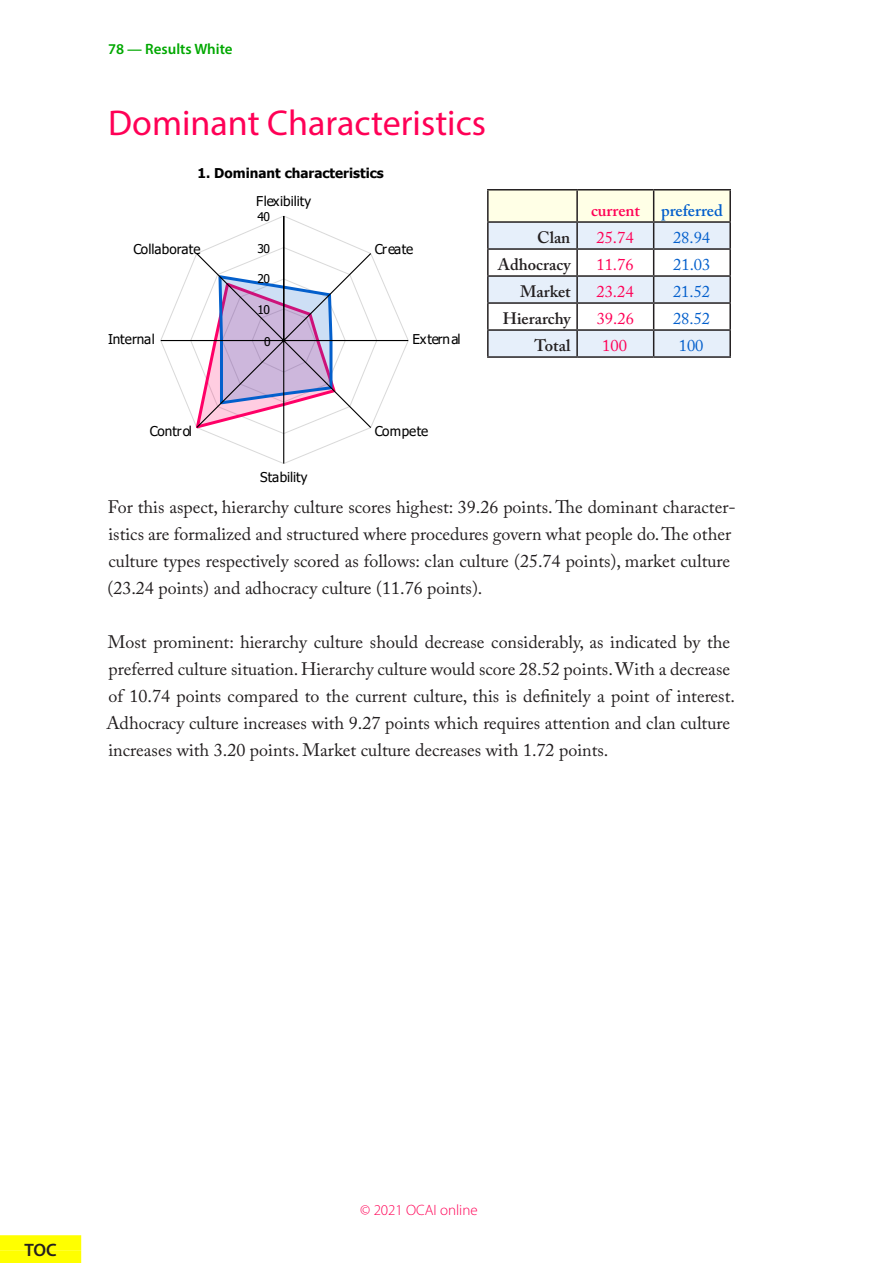
<style>
.page{position:relative;width:893px;height:1263px;background:#fff}
.page>*{position:absolute;margin:0;border:0;box-sizing:border-box;transform-origin:0 0}
.Chapter_Sub_Title{font:36px "Myriad Pro";color:#ff0056}
.Body{font:18px/27px "Adobe Caslon Pro";color:#231f20}
.Sidebar{font:600 18px "Myriad Pro";color:#231f20}
.Body_Align_right_cul{font:600 16.5px "Adobe Caslon Pro";color:#231f20}
.Body_Small_Align_Cen{font:16.5px "Adobe Caslon Pro";color:#ff0056}
.Body_Small_Align_Cen-2{font:16.5px "Adobe Caslon Pro";color:#035fcc}
.Body_Small_Align_Cen-3{font:600 16.5px "Adobe Caslon Pro";color:#035fcc}
.Body_Small_Align_Cen-4{font:600 16.5px "Adobe Caslon Pro";color:#ff0056}
.Body_Align_center{font:16.5px "Adobe Caslon Pro";color:#ff0056}
.Body_Align_center-2{font:16.5px "Adobe Caslon Pro";color:#035fcc}
.Header_Left{font:600 15px "Myriad Pro";color:#00a800}
.Footer_Center{font:300 15px "Myriad Pro";color:#ff0056}
.t1{font:13.5px "Tahoma";color:#000}
.t2{font:700 13.5px "Tahoma";color:#000}
.t3{font:12px "Tahoma";letter-spacing:-.045em;color:#000}
</style>
<div class="page">
<svg style="left:160px;top:215px;width:249px;height:249px"></svg>
<div style="left:0;top:1235px;width:81px;height:15px;background:#ff0"></div>
<div style="left:0;top:1250px;width:81px;height:13px;background:#ff0"></div>
<hr style="left:487px;top:189px;width:90px;height:2px;background:#231f20">
<hr style="left:487px;top:191px;width:2px;height:30px;background:#231f20">
<hr style="left:577px;top:189px;width:77px;height:2px;background:#231f20">
<hr style="left:654px;top:189px;width:77px;height:2px;background:#231f20">
<hr style="left:729px;top:191px;width:2px;height:30px;background:#231f20">
<hr style="left:487px;top:221px;width:90px;height:2px;background:#231f20">
<hr style="left:487px;top:223px;width:2px;height:25px;background:#231f20">
<hr style="left:654px;top:221px;width:77px;height:2px;background:#231f20">
<hr style="left:729px;top:223px;width:2px;height:25px;background:#231f20">
<hr style="left:487px;top:248px;width:90px;height:2px;background:#231f20">
<hr style="left:487px;top:250px;width:2px;height:25px;background:#231f20">
<hr style="left:654px;top:248px;width:77px;height:2px;background:#231f20">
<hr style="left:729px;top:250px;width:2px;height:25px;background:#231f20">
<hr style="left:487px;top:275px;width:90px;height:2px;background:#231f20">
<hr style="left:487px;top:277px;width:2px;height:25px;background:#231f20">
<hr style="left:654px;top:275px;width:77px;height:2px;background:#231f20">
<hr style="left:729px;top:277px;width:2px;height:25px;background:#231f20">
<hr style="left:487px;top:302px;width:90px;height:2px;background:#231f20">
<hr style="left:487px;top:304px;width:2px;height:25px;background:#231f20">
<hr style="left:654px;top:302px;width:77px;height:2px;background:#231f20">
<hr style="left:729px;top:304px;width:2px;height:25px;background:#231f20">
<hr style="left:487px;top:329px;width:90px;height:2px;background:#231f20">
<hr style="left:487px;top:331px;width:2px;height:25px;background:#231f20">
<hr style="left:654px;top:329px;width:77px;height:2px;background:#231f20">
<svg style="left:488px;top:190px;width:242px;height:166px"></svg>
<hr style="left:729px;top:331px;width:2px;height:25px;background:#231f20">
<hr style="left:487px;top:356px;width:90px;height:2px;background:#231f20">
<hr style="left:577px;top:356px;width:77px;height:2px;background:#231f20">
<hr style="left:654px;top:356px;width:77px;height:2px;background:#231f20">
<p class="Header_Left" style="left:108px;top:39px;width:126px">78 — Results White</p>
<p class="Chapter_Sub_Title" style="left:108px;top:101px;width:379px">Dominant Characteristics</p>
<p class="t2" style="left:197px;top:163px;width:188px">1. Dominant characteristics</p>
<p class="t1" style="left:256px;top:192px;width:56px">Flexibility</p>
<p class="t3" style="left:258px;top:209px;width:14px">40</p>
<p class="t1" style="left:133px;top:240px;width:69px">Collaborate</p>
<p class="t3" style="left:258px;top:240px;width:14px">30</p>
<p class="t1" style="left:375px;top:240px;width:40px">Create</p>
<p class="t3" style="left:258px;top:270px;width:14px">20</p>
<p class="t3" style="left:258px;top:302px;width:14px">10</p>
<p class="t1" style="left:108px;top:330px;width:48px">Internal</p>
<p class="t3" style="left:264px;top:333px;width:8px">0</p>
<p class="t1" style="left:412px;top:330px;width:50px">Extern al</p>
<p class="t1" style="left:150px;top:422px;width:44px">Control</p>
<p class="t1" style="left:375px;top:422px;width:55px">Compete</p>
<p class="t1" style="left:260px;top:468px;width:49px">Stability</p>
<p class="Body_Small_Align_Cen-4" style="left:591px;top:201px;width:50px">current</p>
<p class="Body_Small_Align_Cen-3" style="left:661px;top:201px;width:63px">preferred</p>
<p class="Body_Align_right_cul" style="left:537px;top:228px;width:35px">Clan</p>
<p class="Body_Small_Align_Cen" style="left:596px;top:228px;width:39px">25.74</p>
<p class="Body_Small_Align_Cen-2" style="left:673px;top:228px;width:39px">28.94</p>
<p class="Body_Align_right_cul" style="left:498px;top:255px;width:74px">Adhocracy</p>
<p class="Body_Small_Align_Cen" style="left:596px;top:255px;width:39px">11.76</p>
<p class="Body_Small_Align_Cen-2" style="left:673px;top:255px;width:39px">21.03</p>
<p class="Body_Align_right_cul" style="left:520px;top:282px;width:52px">Market</p>
<p class="Body_Small_Align_Cen" style="left:596px;top:282px;width:39px">23.24</p>
<p class="Body_Small_Align_Cen-2" style="left:673px;top:282px;width:39px">21.52</p>
<p class="Body_Align_right_cul" style="left:503px;top:309px;width:69px">Hierarchy</p>
<p class="Body_Small_Align_Cen" style="left:597px;top:309px;width:39px">39.26</p>
<p class="Body_Small_Align_Cen-2" style="left:673px;top:309px;width:39px">28.52</p>
<p class="Body_Align_right_cul" style="left:534px;top:336px;width:37px">Total</p>
<p class="Body_Align_center" style="left:602px;top:336px;width:26px">100</p>
<p class="Body_Align_center-2" style="left:679px;top:336px;width:26px">100</p>
<p class="Body" style="left:107px;top:493px;width:630px">For this aspect, hierarchy culture scores highest: 39.26 points. The dominant character&shy;istics are formalized and structured where procedures govern what people do. The other culture types respectively scored as follows: clan culture (25.74 points), market culture (23.24 points) and adhocracy culture (11.76 points).</p>
<p class="Body" style="left:106px;top:628px;width:630px">Most prominent: hierarchy culture should decrease considerably, as indicated by the preferred culture situation. Hierarchy culture would score 28.52 points. With a decrease of 10.74 points compared to the current culture, this is definitely a point of interest.<br>Adhocracy culture increases with 9.27 points which requires attention and clan culture increases with 3.20 points. Market culture decreases with 1.72 points.</p>
<p class="t1" style="left:152px;top:530px;width:47px">Current</p>
<p class="t1" style="left:227px;top:530px;width:57px">Preferred</p>
<p class="Sidebar" style="left:25px;top:1239px;width:34px">TOC</p>
<p class="Footer_Center" style="left:360px;top:1202px;width:119px">© 2021 OCAI online</p>
</div>
